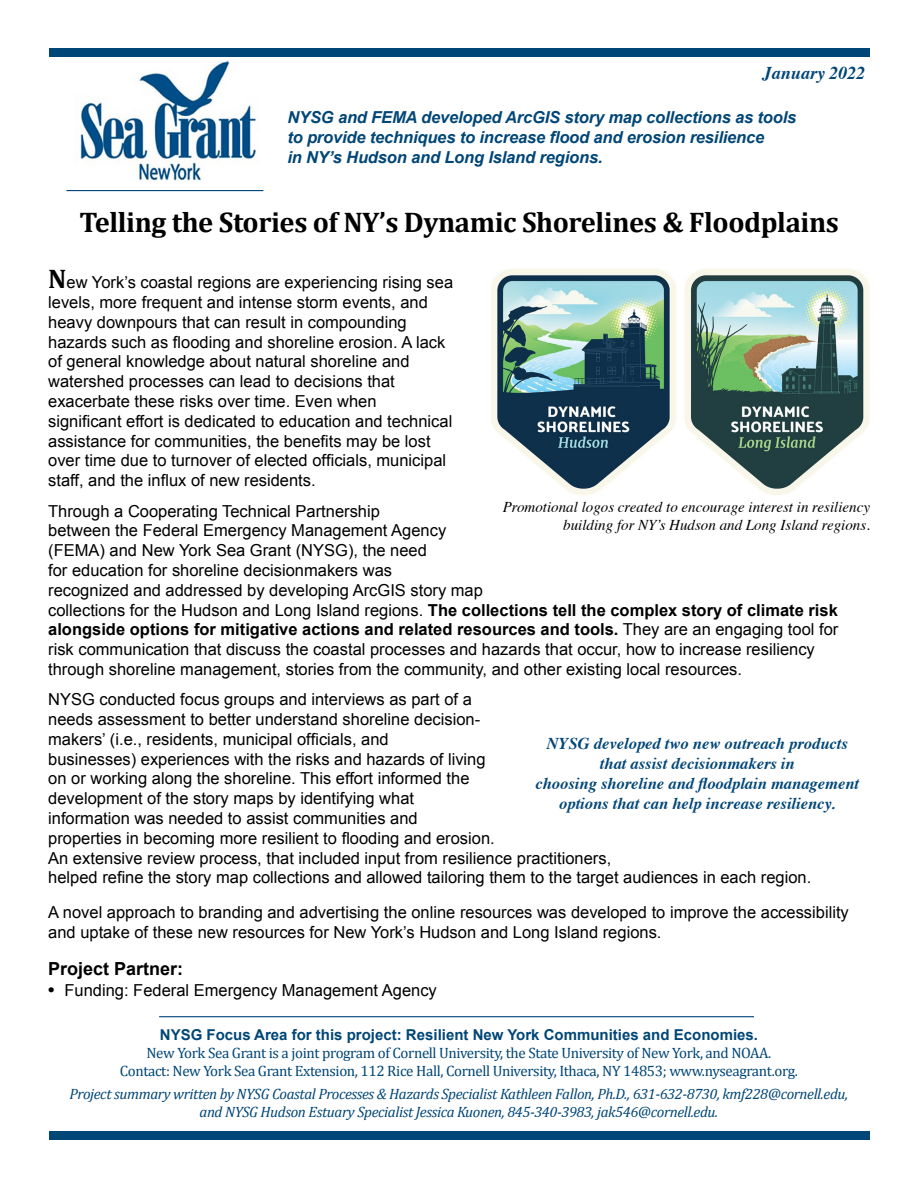
<style>
.page{position:relative;width:918px;height:1188px;background:#fff}
.page>*{position:absolute;margin:0;border:0;box-sizing:border-box;transform-origin:0 0}
.t1{font:700 28.5px "Cambria";letter-spacing:-.015em;color:#000}
.t2{font:700 18px "Arial";color:#000}
.t3{font:italic 700 18px "Times";color:#004677}
.t4{font:16.5px/19.8px "Arial";color:#000}
.t5{font:italic 700 16.5px/19.8px "Arial";letter-spacing:-.01em;color:#004677}
.t6{font:italic 700 16.5px/19.8px "Times";color:#004677;text-align:center}
.t7{font:italic 15px/18px "Cambria";letter-spacing:-.025em;color:#004677;text-align:center}
.t8{font:15px/18px "Cambria";letter-spacing:-.025em;color:#004677;text-align:center}
.t9{font:italic 15px/18px "Times";color:#000;text-align:right}
.t10{font:700 15px "Arial";color:#004677}
.s1{font-family:"Cambria";font-weight:700;font-size:27px}
.s2{font-weight:700}
.s3{font-weight:700;font-size:18px}
</style>
<div class="page">
<img style="left:80px;top:60px;width:177px;height:121px">
<div style="left:49px;top:49px;width:821px;height:8px;background:#004677"></div>
<div style="left:49px;top:1131px;width:821px;height:8px;background:#004677"></div>
<hr style="left:159px;top:1016px;width:595px;height:1px;background:#004677">
<hr style="left:66px;top:190px;width:197px;height:1px;background:#004677">
<img style="left:491px;top:269px;width:378px;height:226px">
<p class="t3" style="left:763px;top:56px;width:104px">January 2022</p>
<p class="t5" style="left:287px;top:108px;width:510px">NYSG and FEMA developed ArcGIS story map collections as tools to provide techniques to increase flood and erosion resilience<br>in NY’s Hudson and Long Island regions.</p>
<h1 class="t1" style="left:80px;top:205px;width:761px">Telling the Stories of NY’s Dynamic Shorelines &amp; Floodplains</h1>
<p class="t4" style="left:48px;top:273px;width:407px"><span class="s1">N</span>ew York’s coastal regions are experiencing rising sea levels, more frequent and intense storm events, and heavy downpours that can result in compounding hazards such as flooding and shoreline erosion. A lack of general knowledge about natural shoreline and watershed processes can lead to decisions that exacerbate these risks over time. Even when significant effort is dedicated to education and technical assistance for communities, the benefits may be lost over time due to turnover of elected officials, municipal staff, and the influx of new residents.</p>
<p class="t4" style="left:48px;top:501px;width:792px">Through a Cooperating Technical Partnership<br>between the Federal Emergency Management Agency<br>(FEMA) and New York Sea Grant (NYSG), the need<br>for education for shoreline decisionmakers was<br>recognized and addressed by developing ArcGIS story map<br>collections for the Hudson and Long Island regions. <span class="s2">The collections tell the complex story of climate risk alongside options for mitigative actions and related resources and tools.</span> They are an engaging tool for risk communication that discuss the coastal processes and hazards that occur, how to increase resiliency through shoreline management, stories from the community, and other existing local resources.</p>
<p class="t4" style="left:48px;top:690px;width:765px">NYSG conducted focus groups and interviews as part of a<br>needs assessment to better understand shoreline decision-<br>makers’ (i.e., residents, municipal officials, and<br>businesses) experiences with the risks and hazards of living<br>on or working along the shoreline. This effort informed the<br>development of the story maps by identifying what<br>information was needed to assist communities and<br>properties in becoming more resilient to flooding and erosion.<br>An extensive review process, that included input from resilience practitioners,<br>helped refine the story map collections and allowed tailoring them to the target audiences in each region.</p>
<p class="t4" style="left:48px;top:903px;width:802px">A novel approach to branding and advertising the online resources was developed to improve the accessibility and uptake of these new resources for New York’s Hudson and Long Island regions.</p>
<p class="t2" style="left:48px;top:956px;width:137px">Project Partner:</p>
<p class="t4" style="left:48px;top:981px;width:390px"><span class="s3">•</span> Funding: Federal Emergency Management Agency</p>
<p class="t9" style="left:503px;top:497px;width:369px">Promotional logos created to encourage interest in resiliency building for NY’s Hudson and Long Island regions.</p>
<p class="t6" style="left:535px;top:733px;width:325px">NYSG developed two new outreach products that assist decisionmakers in<br>choosing shoreline and floodplain management options that can help increase resiliency.</p>
<p class="t10" style="left:160px;top:1025px;width:600px">NYSG Focus Area for this project: Resilient New York Communities and Economies.</p>
<p class="t8" style="left:120px;top:1044px;width:680px">New York Sea Grant is a joint program of Cornell University, the State University of New York, and NOAA.<br>Contact: New York Sea Grant Extension, 112 Rice Hall, Cornell University, Ithaca, NY 14853; www.nyseagrant.org.</p>
<p class="t7" style="left:70px;top:1084px;width:780px">Project summary written by NYSG Coastal Processes &amp; Hazards Specialist Kathleen Fallon, Ph.D., 631-632-8730, kmf228@cornell.edu, and NYSG Hudson Estuary Specialist Jessica Kuonen, 845-340-3983, jak546@cornell.edu.</p>
</div>
